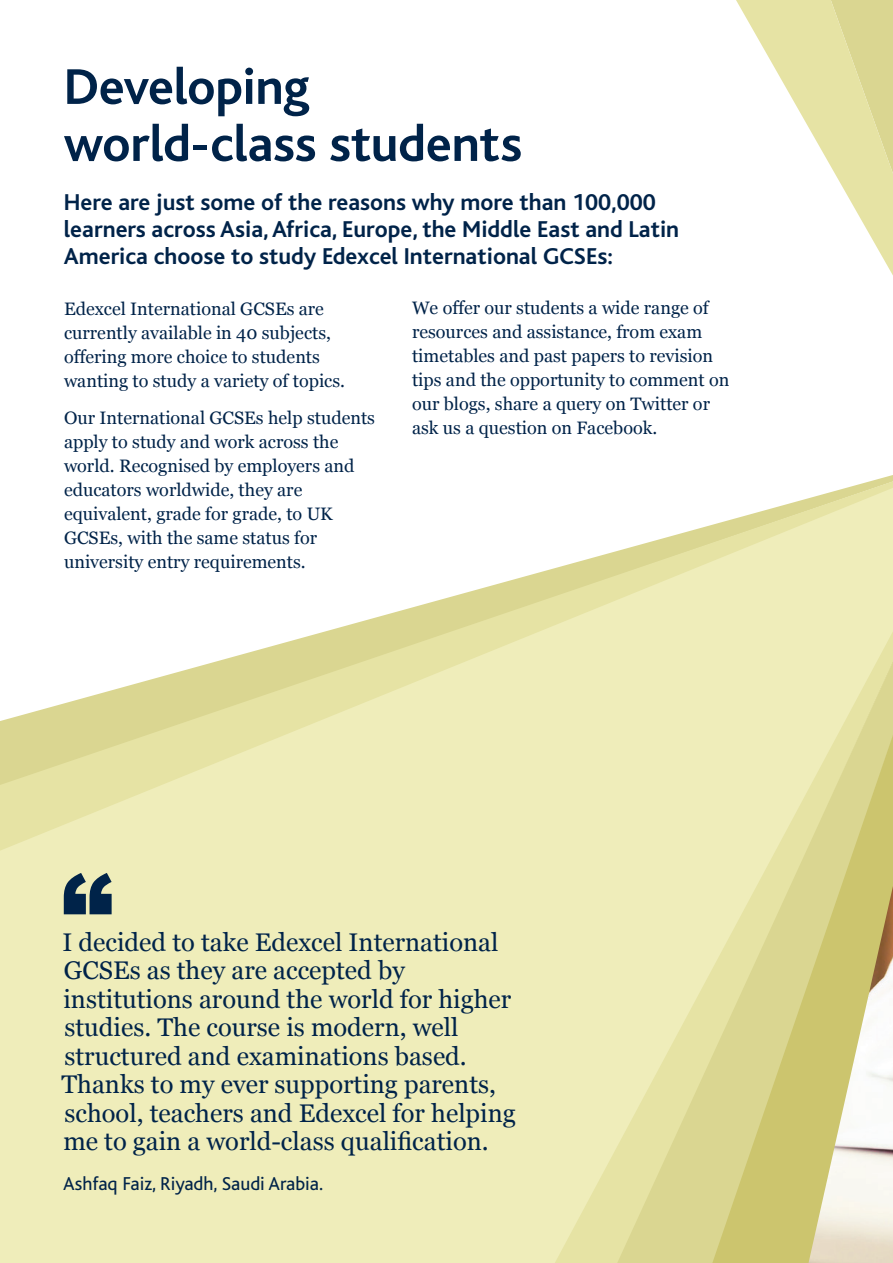
<style>
.page{position:relative;width:893px;height:1263px;background:#fff}
.page>*{position:absolute;margin:0;border:0;box-sizing:border-box;transform-origin:0 0}
.t1{font:700 52.5px/57px "Bliss";letter-spacing:-.005em;color:#002349}
.t2{font:25.5px/28.5px "Georgia";color:#002349}
.t3{font:700 24px/27px "Bliss";color:#002349}
.t4{font:19.5px "Bliss";color:#002349}
.t5{font:18px/24px "Georgia";color:#002349}
</style>
<div class="page">
<div style="left:0;top:851px;width:491px;height:412px;background:#efedba"></div>
<svg style="left:736px;top:0;width:157px;height:275px"></svg>
<svg style="left:491px;top:851px;width:402px;height:412px;background:#e3e0a6"></svg>
<svg style="left:64px;top:873px;width:48px;height:41px;background:#475f6a"></svg>
<svg style="left:0;top:481px;width:893px;height:370px;fill:#efedba"></svg>
<h1 class="t1" style="left:64px;top:59px;width:460px">Developing world-class students</h1>
<h3 class="t3" style="left:64px;top:189px;width:617px">Here are just some of the reasons why more than 100,000 learners across Asia, Africa, Europe, the Middle East and Latin<br>America choose to study Edexcel International GCSEs:</h3>
<p class="t5" style="left:64px;top:296px;width:283px">Edexcel International GCSEs are currently available in 40 subjects, offering more choice to students wanting to study a variety of topics.</p>
<p class="t5" style="left:64px;top:405px;width:312px">Our International GCSEs help students apply to study and work across the world. Recognised by employers and educators worldwide, they are equivalent, grade for grade, to UK GCSEs, with the same status for university entry requirements.</p>
<p class="t5" style="left:412px;top:295px;width:319px">We offer our students a wide range of resources and assistance, from exam timetables and past papers to revision tips and the opportunity to comment on our blogs, share a query on Twitter or ask us a question on Facebook.</p>
<p class="t2" style="left:61px;top:926px;width:456px">I decided to take Edexcel International GCSEs as they are accepted by institutions around the world for higher studies. The course is modern, well structured and examinations based.<br>Thanks to my ever supporting parents, school, teachers and Edexcel for helping me to gain a world-class qualification.</p>
<p class="t4" style="left:63px;top:1173px;width:261px">Ashfaq Faiz, Riyadh, Saudi Arabia.</p>
</div>
